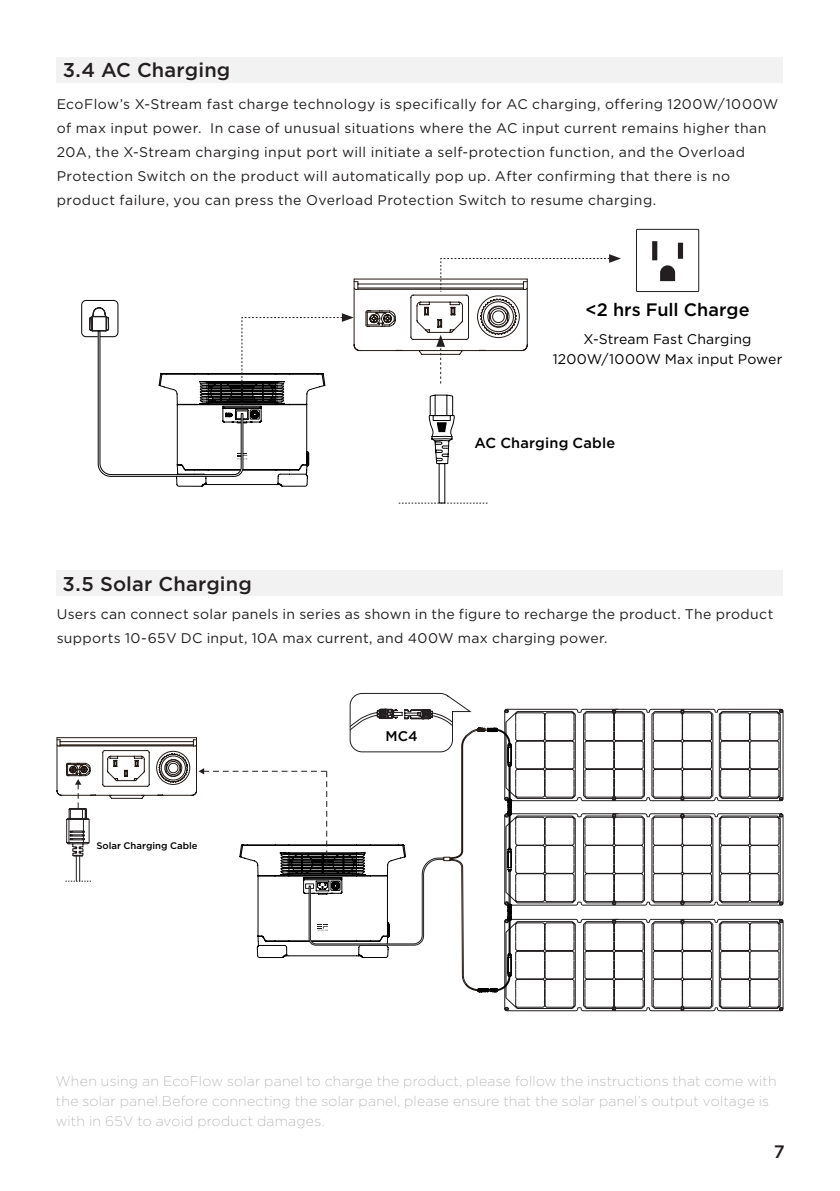
<style>
.page{position:relative;width:840px;height:1191px;background:#fff}
.page>*{position:absolute;margin:0;border:0;box-sizing:border-box;transform-origin:0 0}
.t1{font:500 20px "Gotham";letter-spacing:.01em;color:#231f20}
.t2{font:500 18px "Gotham";letter-spacing:.005em;color:#000}
.t3{font:500 18px "Gotham";color:#231f20}
.t4{font:500 14.6px "Gotham";letter-spacing:.01em;color:#000}
.t5{font:14px/24px "Gotham";letter-spacing:.025em;color:#231f20}
.t6{font:200 14px/20px "Gotham";letter-spacing:.02em;color:#a6a6a6}
.t7{font:14px "Gotham";letter-spacing:.01em;color:#000}
.t8{font:500 14px "Gotham";color:#000}
.t9{font:500 9.6px "Gotham";color:#000}
</style>
<div class="page">
<svg style="left:651px;top:241px;width:6px;height:19px"></svg>
<div style="left:677px;top:243px;width:5px;height:16px;background:#231f20"></div>
<svg style="left:660px;top:265px;width:14px;height:16px"></svg>
<div style="left:636px;top:229px;width:62px;height:63px;border:1px solid #231f20"></div>
<div style="left:81px;top:300px;width:37px;height:37px;border:1px solid #030303;border-radius:4px"></div>
<div style="left:57px;top:57px;width:725px;height:26px;background:#f2f2f2"></div>
<div style="left:57px;top:570px;width:725px;height:26px;background:#f2f2f2"></div>
<svg style="left:89px;top:254px;width:531px;height:250px"></svg>
<svg style="left:56px;top:693px;width:727px;height:319px"></svg>
<p class="t1" style="left:63px;top:57px;width:169px">3.4 AC Charging</p>
<p class="t5" style="left:57px;top:91px;width:722px">EcoFlow’s X-Stream fast charge technology is specifically for AC charging, offering 1200W/1000W of max input power. In case of unusual situations where the AC input current remains higher than 20A, the X-Stream charging input port will initiate a self-protection function, and the Overload Protection Switch on the product will automatically pop up. After confirming that there is no product failure, you can press the Overload Protection Switch to resume charging.</p>
<p class="t2" style="left:585px;top:297px;width:165px">&lt;2 hrs Full Charge</p>
<p class="t7" style="left:583px;top:329px;width:169px">X-Stream Fast Charging</p>
<p class="t7" style="left:552px;top:349px;width:231px">1200W/1000W Max input Power</p>
<p class="t1" style="left:63px;top:570px;width:191px">3.5 Solar Charging</p>
<p class="t4" style="left:474px;top:434px;width:142px">AC Charging Cable</p>
<p class="t5" style="left:57px;top:602px;width:717px">Users can connect solar panels in series as shown in the figure to recharge the product. The product supports 10-65V DC input, 10A max current, and 400W max charging power.</p>
<p class="t9" style="left:96px;top:839px;width:103px">Solar Charging Cable</p>
<p class="t8" style="left:385px;top:726px;width:34px">MC4</p>
<p class="t6" style="left:56px;top:1070px;width:721px">When using an EcoFlow solar panel to charge the product, please follow the instructions that come with the solar panel.Before connecting the solar panel, please ensure that the solar panel’s output voltage is with in 65V to avoid product damages.</p>
<p class="t3" style="left:773px;top:1140px;width:12px">7</p>
</div>
